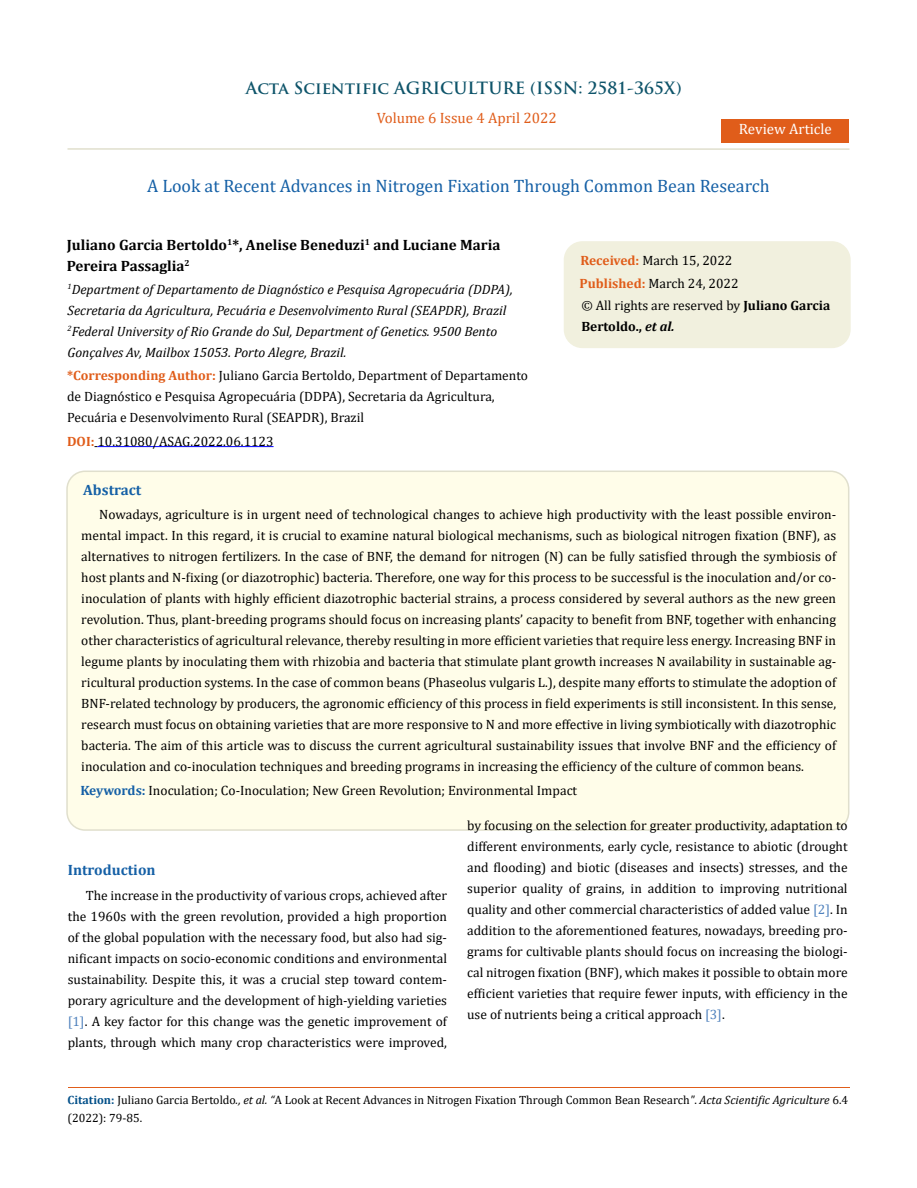
<style>
.page{position:relative;width:917px;height:1188px;background:#fff}
.page>*{position:absolute;margin:0;border:0;box-sizing:border-box;transform-origin:0 0}
.t1{font:18px "Cambria";color:#1560a6}
.t2{font:700 16.5px "Trajan Pro";color:#0e546a}
.t3{font:700 15px/21px "Cambria";color:#000}
.t4{font:15px "Cambria";color:#e05d1a}
.t5{font:700 15px "Cambria";color:#1560a6}
.t6{font:15px "Cambria";color:#fff}
.t7{font:13.5px/21px "Cambria";color:#000}
.t8{font:italic 13.5px/21px "Cambria";color:#000}
.t9{font:12px/18px "Cambria";color:#000}
.s1{font-weight:700;color:#e05d1a}
.s2{font-weight:700}
.s3{font-weight:700;font-style:italic}
.s4{font-weight:700;color:#1560a6}
.s5{color:#4f81bd}
.s6{font-weight:700;color:#035089}
.s7{font-style:italic}
</style>
<div class="page">
<div style="left:721px;top:119px;width:128px;height:23px;background:#e05d1a"></div>
<div style="left:564px;top:242px;width:285px;height:105px;background:#f1f0de;border-radius:18px"></div>
<div style="left:563px;top:241px;width:287px;height:107px;border:2px solid #f1f0de;border-radius:18px"></div>
<div style="left:67px;top:471px;width:781px;height:359px;background:#fffde9;border-radius:18px"></div>
<div style="left:66px;top:471px;width:783px;height:360px;border:2px solid #e0dfcd;border-radius:18px"></div>
<hr style="left:97px;top:446px;width:176px;height:1px;background:#00f">
<hr style="left:68px;top:1087px;width:781px;height:1px;background:#e05d1a">
<hr style="left:67px;top:148px;width:782px;height:2px;background:#e0dfcd">
<p class="t2" style="left:246px;top:77px;width:437px">Acta Scientific AGRICULTURE (ISSN: 2581-365X)</p>
<p class="t4" style="left:376px;top:109px;width:182px">Volume 6 Issue 4 April 2022</p>
<p class="t6" style="left:739px;top:120px;width:94px">Review Article</p>
<h1 class="t1" style="left:147px;top:175px;width:624px">A Look at Recent Advances in Nitrogen Fixation Through Common Bean Research</h1>
<p class="t3" style="left:67px;top:234px;width:435px">Juliano Garcia Bertoldo<sup>1</sup>*, Anelise Beneduzi<sup>1</sup> and Luciane Maria<br>Pereira Passaglia<sup>2</sup></p>
<p class="t8" style="left:67px;top:278px;width:447px"><sup>1</sup>Department of Departamento de Diagnóstico e Pesquisa Agropecuária (DDPA), Secretaria da Agricultura, Pecuária e Desenvolvimento Rural (SEAPDR), Brazil <sup>2</sup>Federal University of Rio Grande do Sul, Department of Genetics. 9500 Bento Gonçalves Av, Mailbox 15053. Porto Alegre, Brazil.</p>
<p class="t7" style="left:67px;top:365px;width:462px"><span class="s1">*Corresponding Author:</span> Juliano Garcia Bertoldo, Department of Departamento de Diagnóstico e Pesquisa Agropecuária (DDPA), Secretaria da Agricultura,<br>Pecuária e Desenvolvimento Rural (SEAPDR), Brazil</p>
<p class="t7" style="left:67px;top:431px;width:208px"><span class="s1">DOI:</span> 10.31080/ASAG.2022.06.1123</p>
<p class="t7" style="left:579px;top:249px;width:160px;line-height:23px"><span class="s1">Received:</span> March 15, 2022<br><span class="s1">Published:</span> March 24, 2022</p>
<p class="t7" style="left:581px;top:295px;width:250px">© All rights are reserved by <span class="s2">Juliano Garcia<br>Bertoldo.,</span> <span class="s3">et al.</span></p>
<p class="t5" style="left:83px;top:479px;width:60px">Abstract</p>
<p class="t7" style="left:81px;top:503px;width:756px;text-align:justify;text-indent:18px">Nowadays, agriculture is in urgent need of technological changes to achieve high productivity with the least possible environ&shy;mental impact. In this regard, it is crucial to examine natural biological mechanisms, such as biological nitrogen fixation (BNF), as alternatives to nitrogen fertilizers. In the case of BNF, the demand for nitrogen (N) can be fully satisfied through the symbiosis of host plants and N-fixing (or diazotrophic) bacteria. Therefore, one way for this process to be successful is the inoculation and/or co&shy;inoculation of plants with highly efficient diazotrophic bacterial strains, a process considered by several authors as the new green revolution. Thus, plant-breeding programs should focus on increasing plants’ capacity to benefit from BNF, together with enhancing other characteristics of agricultural relevance, thereby resulting in more efficient varieties that require less energy. Increasing BNF in legume plants by inoculating them with rhizobia and bacteria that stimulate plant growth increases N availability in sustainable ag&shy;ricultural production systems. In the case of common beans (Phaseolus vulgaris L.), despite many efforts to stimulate the adoption of BNF-related technology by producers, the agronomic efficiency of this process in field experiments is still inconsistent. In this sense, research must focus on obtaining varieties that are more responsive to N and more effective in living symbiotically with diazotrophic bacteria. The aim of this article was to discuss the current agricultural sustainability issues that involve BNF and the efficiency of inoculation and co-inoculation techniques and breeding programs in increasing the efficiency of the culture of common beans.</p>
<p class="t7" style="left:80px;top:780px;width:498px"><span class="s4">Keywords:</span> Inoculation; Co-Inoculation; New Green Revolution; Environmental Impact</p>
<p class="t5" style="left:68px;top:859px;width:89px">Introduction</p>
<p class="t7" style="left:68px;top:885px;width:381px;text-align:justify;text-indent:18px">The increase in the productivity of various crops, achieved after the 1960s with the green revolution, provided a high proportion of the global population with the necessary food, but also had sig&shy;nificant impacts on socio-economic conditions and environmental sustainability. Despite this, it was a crucial step toward contem&shy;porary agriculture and the development of high-yielding varieties <span class="s5">[1]</span>. A key factor for this change was the genetic improvement of plants, through which many crop characteristics were improved,</p>
<p class="t7" style="left:467px;top:815px;width:382px;text-align:justify">by focusing on the selection for greater productivity, adaptation to different environments, early cycle, resistance to abiotic (drought and flooding) and biotic (diseases and insects) stresses, and the superior quality of grains, in addition to improving nutritional quality and other commercial characteristics of added value <span class="s5">[2]</span>. In addition to the aforementioned features, nowadays, breeding pro&shy;grams for cultivable plants should focus on increasing the biologi&shy;cal nitrogen fixation (BNF), which makes it possible to obtain more efficient varieties that require fewer inputs, with efficiency in the use of nutrients being a critical approach <span class="s5">[3]</span>.</p>
<p class="t9" style="left:68px;top:1091px;width:782px"><span class="s6">Citation:</span> Juliano Garcia Bertoldo<span class="s7">., et al. “</span>A Look at Recent Advances in Nitrogen Fixation Through Common Bean Research<span class="s7">"</span>. <span class="s7">Acta Scientific Agriculture</span> 6.4 (2022): 79-85.</p>
</div>
